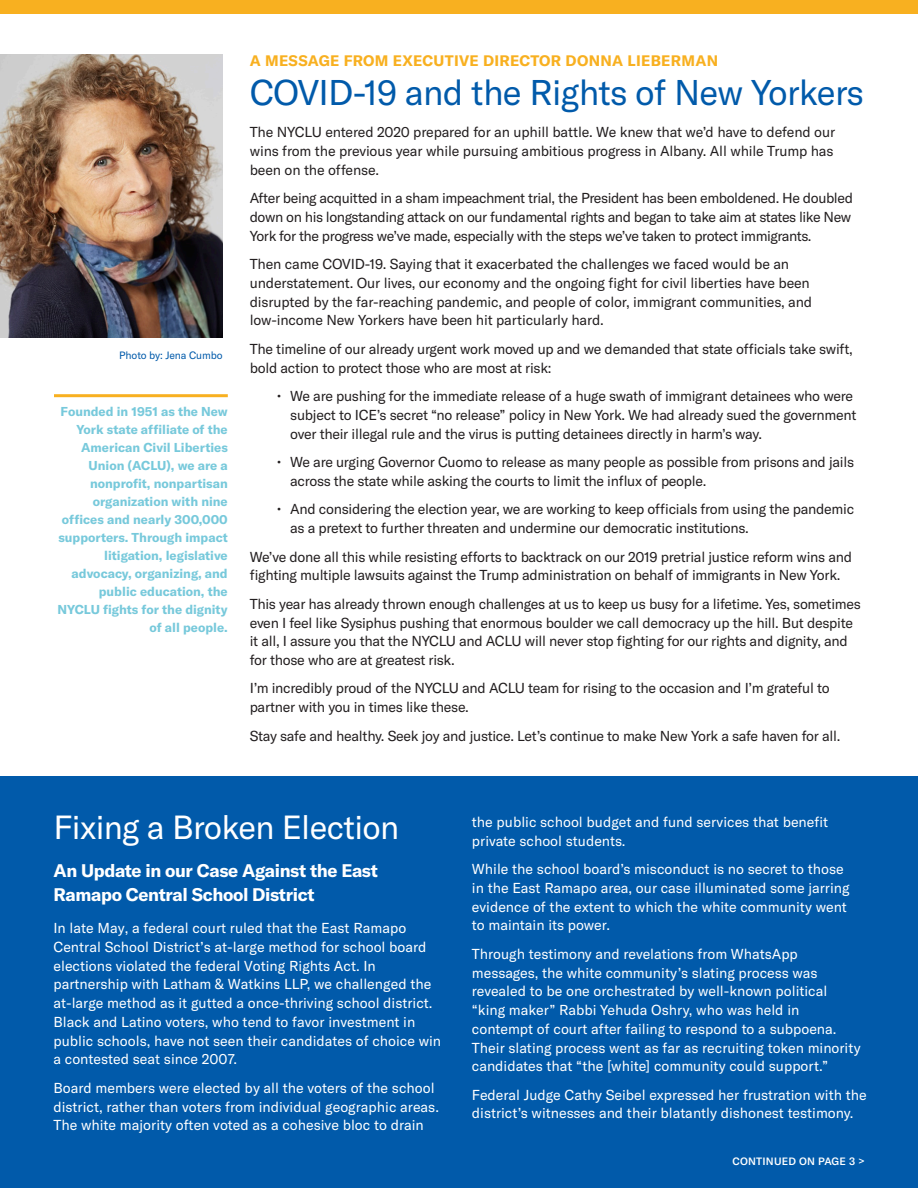
<style>
.page{position:relative;width:918px;height:1188px;background:#fff}
.page>*{position:absolute;margin:0;border:0;box-sizing:border-box;transform-origin:0 0}
.t1{font:35.25px "GT America";letter-spacing:-.02em;color:#015aaa}
.t2{font:33px "GT America";letter-spacing:-.02em;color:#fff}
.t3{font:700 18px/24px "GT America";letter-spacing:-.02em;color:#fff}
.t4{font:700 15px "GT America";letter-spacing:.02em;color:#f8b020}
.t5{font:14.25px/18.8px "GT America";letter-spacing:-.02em;color:#231f20}
.t6{font:14.25px/18.8px "GT America";color:#fff}
.t7{font:700 12.75px/18px "GT America";color:#77c9db;text-align:right}
.t8{font:10.5px "GT America";letter-spacing:-.01em;color:#015aaa}
.t9{font:500 10.5px "GT America";letter-spacing:.02em;color:#fff}
</style>
<div class="page">
<img style="left:0;top:54px;width:223px;height:284px">
<div style="left:0;top:0;width:918px;height:14px;background:#f8b020"></div>
<div style="left:0;top:776px;width:918px;height:412px;background:#015aaa"></div>
<hr style="left:54px;top:394px;width:174px;height:3px;background:#f8b020">
<p class="t8" style="left:119px;top:350px;width:105px">Photo by: Jena Cumbo</p>
<p class="t7" style="left:58px;top:403px;width:172px">Founded in 1951 as the New<br>York state affiliate of the<br>American Civil Liberties<br>Union (ACLU), we are a nonprofit, nonpartisan organization with nine offices and nearly 300,000 supporters. Through impact litigation, legislative advocacy, organizing, and public education, the<br>NYCLU fights for the dignity of all people.</p>
<p class="t4" style="left:250px;top:51px;width:470px">A MESSAGE FROM EXECUTIVE DIRECTOR DONNA LIEBERMAN</p>
<p class="t1" style="left:250px;top:72px;width:616px">COVID-19 and the Rights of New Yorkers</p>
<p class="t5" style="left:250px;top:123px;width:587px;text-align:justify">The NYCLU entered 2020 prepared for an uphill battle. We knew that we’d have to defend our wins from the previous year while pursuing ambitious progress in Albany. All while Trump has been on the offense.</p>
<p class="t5" style="left:250px;top:189px;width:605px">After being acquitted in a sham impeachment trial, the President has been emboldened. He doubled down on his longstanding attack on our fundamental rights and began to take aim at states like New<br>York for the progress we’ve made, especially with the steps we’ve taken to protect immigrants.</p>
<p class="t5" style="left:250px;top:255px;width:564px">Then came COVID-19. Saying that it exacerbated the challenges we faced would be an understatement. Our lives, our economy and the ongoing fight for civil liberties have been disrupted by the far-reaching pandemic, and people of color, immigrant communities, and low-income New Yorkers have been hit particularly hard.</p>
<p class="t5" style="left:250px;top:340px;width:605px">The timeline of our already urgent work moved up and we demanded that state officials take swift, bold action to protect those who are most at risk:</p>
<p class="t5" style="left:290px;top:387px;width:568px;text-indent:-14px">• We are pushing for the immediate release of a huge swath of immigrant detainees who were subject to ICE’s secret “no release” policy in New York. We had already sued the government over their illegal rule and the virus is putting detainees directly in harm’s way.</p>
<p class="t5" style="left:290px;top:453px;width:565px;text-indent:-14px">• We are urging Governor Cuomo to release as many people as possible from prisons and jails across the state while asking the courts to limit the influx of people.</p>
<p class="t5" style="left:290px;top:500px;width:565px;text-indent:-14px">• And considering the election year, we are working to keep officials from using the pandemic as a pretext to further threaten and undermine our democratic institutions.</p>
<p class="t5" style="left:250px;top:547px;width:604px">We’ve done all this while resisting efforts to backtrack on our 2019 pretrial justice reform wins and fighting multiple lawsuits against the Trump administration on behalf of immigrants in New York.</p>
<p class="t5" style="left:250px;top:594px;width:613px">This year has already thrown enough challenges at us to keep us busy for a lifetime. Yes, sometimes even I feel like Sysiphus pushing that enormous boulder we call democracy up the hill. But despite it all, I assure you that the NYCLU and ACLU will never stop fighting for our rights and dignity, and for those who are at greatest risk.</p>
<p class="t5" style="left:250px;top:679px;width:582px">I’m incredibly proud of the NYCLU and ACLU team for rising to the occasion and I’m grateful to partner with you in times like these.</p>
<p class="t5" style="left:250px;top:726px;width:592px">Stay safe and healthy. Seek joy and justice. Let’s continue to make New York a safe haven for all.</p>
<p class="t2" style="left:53px;top:808px;width:347px">Fixing a Broken Election</p>
<p class="t3" style="left:53px;top:858px;width:326px">An Update in our Case Against the East<br>Ramapo Central School District</p>
<p class="t6" style="left:53px;top:919px;width:389px">In late May, a federal court ruled that the East Ramapo Central School District’s at-large method for school board elections violated the federal Voting Rights Act. In partnership with Latham &amp; Watkins LLP, we challenged the at-large method as it gutted a once-thriving school district.<br>Black and Latino voters, who tend to favor investment in public schools, have not seen their candidates of choice win a contested seat since 2007.</p>
<p class="t6" style="left:53px;top:1078px;width:387px">Board members were elected by all the voters of the school district, rather than voters from individual geographic areas.<br>The white majority often voted as a cohesive bloc to drain</p>
<p class="t6" style="left:472px;top:812px;width:358px">the public school budget and fund services that benefit private school students.</p>
<p class="t6" style="left:472px;top:860px;width:379px">While the school board’s misconduct is no secret to those in the East Ramapo area, our case illuminated some jarring evidence of the extent to which the white community went to maintain its power.</p>
<p class="t6" style="left:472px;top:944px;width:390px">Through testimony and revelations from WhatsApp messages, the white community’s slating process was revealed to be one orchestrated by well-known political “king maker” Rabbi Yehuda Oshry, who was held in contempt of court after failing to respond to a subpoena.<br>Their slating process went as far as recruiting token minority candidates that “the [white] community could support.”</p>
<p class="t6" style="left:472px;top:1085px;width:396px">Federal Judge Cathy Seibel expressed her frustration with the district’s witnesses and their blatantly dishonest testimony.</p>
<p class="t9" style="left:733px;top:1155px;width:134px">CONTINUED ON PAGE 3 &gt;</p>
</div>
